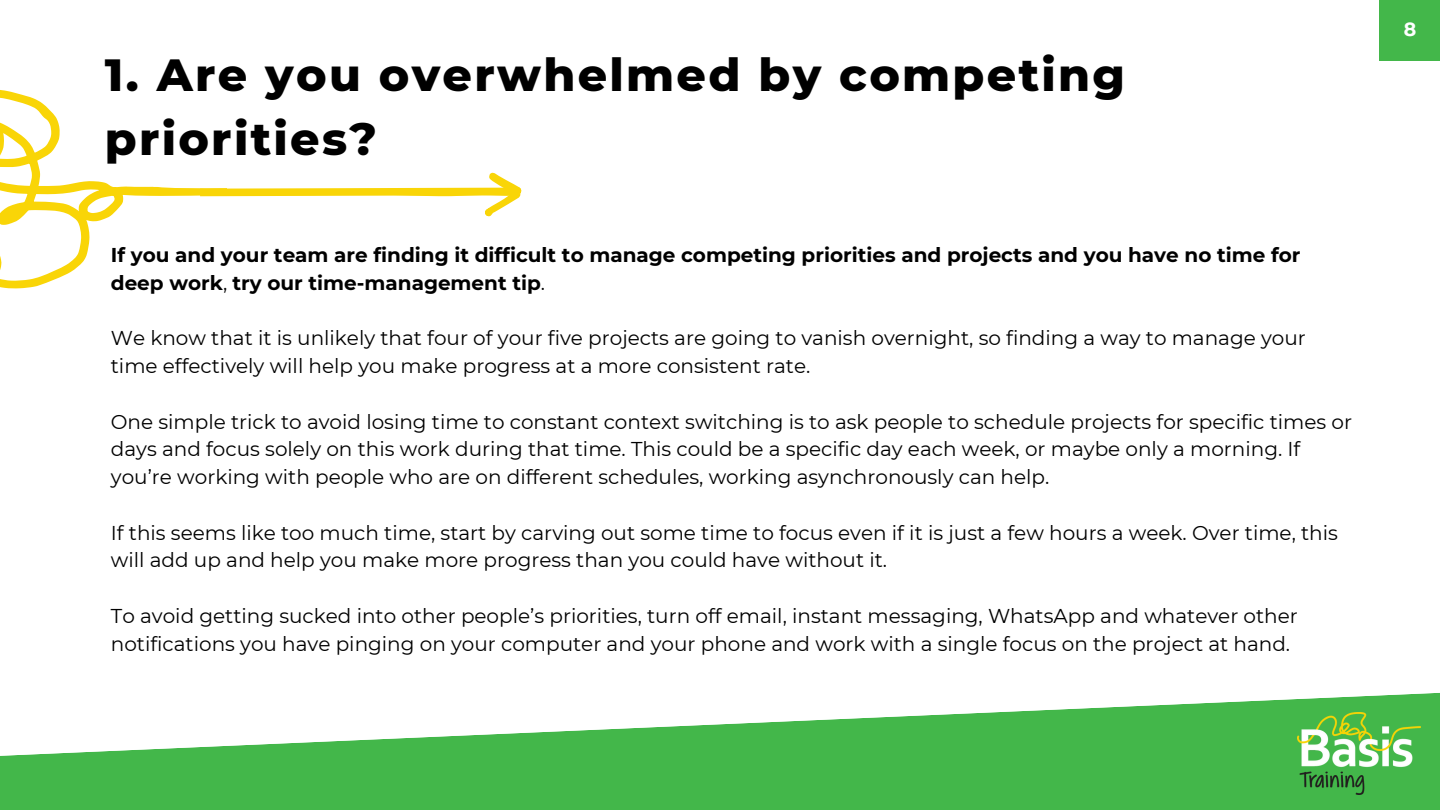
<style>
.page{position:relative;width:1440px;height:810px;background:#fff}
.page>*{position:absolute;margin:0;border:0;box-sizing:border-box;transform-origin:0 0}
.t1{font:800 46px/63.8px "Montserrat";letter-spacing:.05em;color:#000}
.t2{font:20px/27.8px "Montserrat";color:#000}
.t3{font:700 20px/27.8px "Montserrat";color:#000}
.t4{font:700 19px "Montserrat";color:#fff}
.s1{font-weight:400}
</style>
<div class="page">
<svg style="left:0;top:90px;width:90px;height:198px"></svg>
<svg style="left:109px;top:172px;width:413px;height:44px"></svg>
<svg style="left:0;top:693px;width:1440px;height:117px;fill:#43b74a"></svg>
<img style="left:1298px;top:713px;width:122px;height:81px">
<div style="left:1379px;top:0;width:61px;height:61px;background:#43b74a"></div>
<p class="t1" style="left:105px;top:43px;width:1022px">1. Are you overwhelmed by competing priorities?</p>
<p class="t3" style="left:111px;top:241px;width:1191px">If you and your team are finding it difficult to manage competing priorities and projects and you have no time for deep work<span class="s1">,</span> try our time-management tip<span class="s1">.</span></p>
<p class="t2" style="left:111px;top:324px;width:1197px">We know that it is unlikely that four of your five projects are going to vanish overnight, so finding a way to manage your time effectively will help you make progress at a more consistent rate.</p>
<p class="t2" style="left:111px;top:408px;width:1243px">One simple trick to avoid losing time to constant context switching is to ask people to schedule projects for specific times or days and focus solely on this work during that time. This could be a specific day each week, or maybe only a morning. If you’re working with people who are on different schedules, working asynchronously can help.</p>
<p class="t2" style="left:111px;top:519px;width:1229px">If this seems like too much time, start by carving out some time to focus even if it is just a few hours a week. Over time, this will add up and help you make more progress than you could have without it.</p>
<p class="t2" style="left:111px;top:602px;width:1189px">To avoid getting sucked into other people’s priorities, turn off email, instant messaging, WhatsApp and whatever other notifications you have pinging on your computer and your phone and work with a single focus on the project at hand.</p>
<p class="t4" style="left:1404px;top:18px;width:14px">8</p>
</div>
